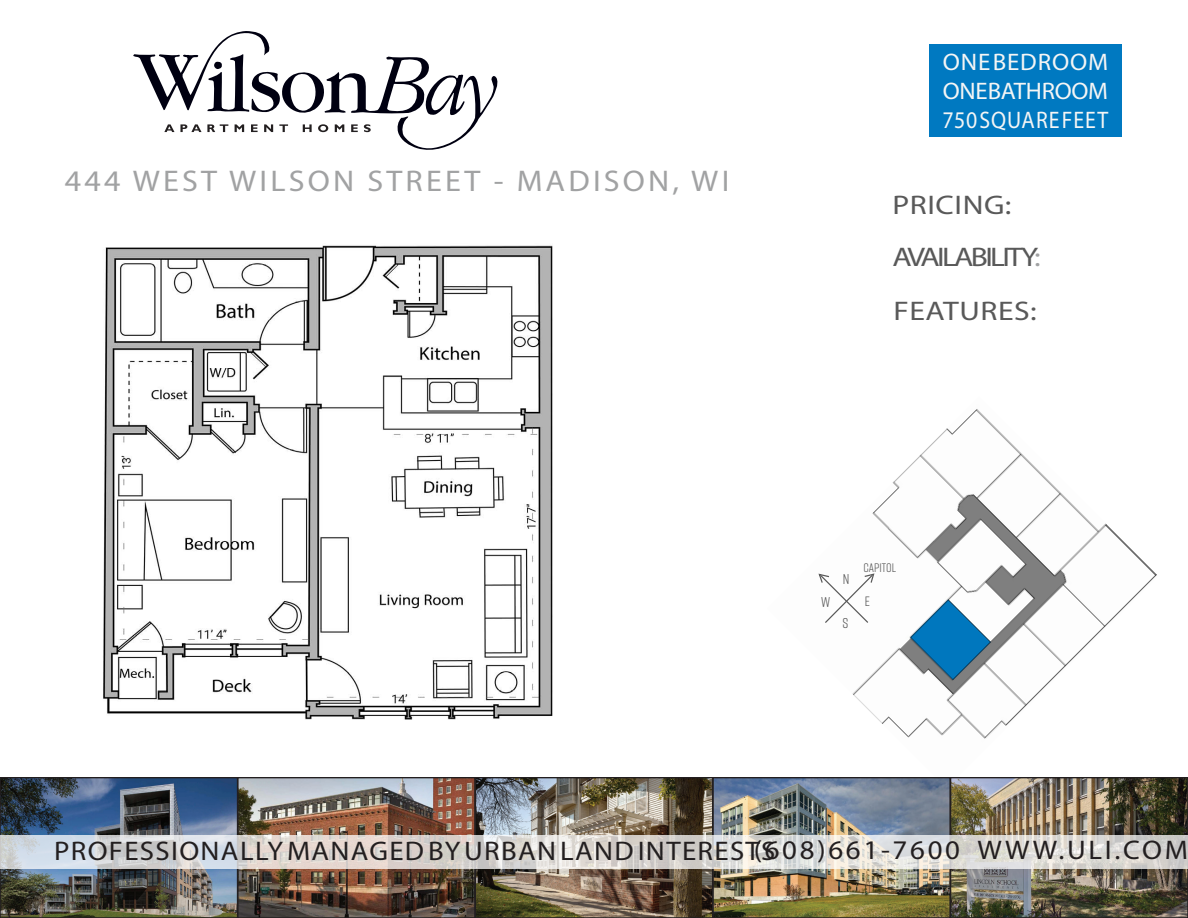
<style>
.page{position:relative;width:1188px;height:918px;background:#fff}
.page>*{position:absolute;margin:0;border:0;box-sizing:border-box;transform-origin:0 0}
.t1{font:30px "Myriad Pro";letter-spacing:.1em;color:#a1a2a3;scale:1.07 1}
.t2{font:27px "Myriad Pro";letter-spacing:.045em;color:#231f20;scale:1.07 1}
.t3{font:27px "Myriad Pro";letter-spacing:.095em;color:#231f20;scale:1.07 1}
.t4{font:27px "Myriad Pro";letter-spacing:.02em;color:#595959;scale:1.17 1}
.t5{font:27px "Myriad Pro";letter-spacing:-.085em;color:#595959;scale:1.17 1}
.t6{font:24px "Myriad Pro";letter-spacing:.035em;color:#f4f5f5;scale:.91 1}
.t7{font:24px "Myriad Pro";letter-spacing:-.01em;color:#f4f5f5}
.t8{font:24px "Myriad Pro";letter-spacing:.035em;color:#f4f5f5;scale:1.04 1}
.t9{font:14.25px "Rift";color:#595959}
.t10{font:13.5px "Rift";color:#595959}
.t11{font:12.3px "Rift";color:#595959}
.s1{color:#a1a2a3}
</style>
<div class="page">
<img style="left:767px;top:409px;width:391px;height:369px">
<img style="left:3px;top:781px;width:708px;height:134px">
<img style="left:715px;top:781px;width:470px;height:134px">
<div style="left:950px;top:778px;width:238px;height:140px;border:2px solid #231f20"></div>
<div style="left:474px;top:778px;width:240px;height:140px;border:2px solid #231f20"></div>
<div style="left:237px;top:778px;width:239px;height:140px;border:2px solid #231f20"></div>
<div style="left:0;top:778px;width:238px;height:140px;border:2px solid #231f20"></div>
<div style="left:712px;top:778px;width:239px;height:140px;border:2px solid #231f20"></div>
<svg style="left:0;top:835px;width:1188px;height:33px;background:#dad9d6"></svg>
<div style="left:929px;top:44px;width:192px;height:93px;background:#0079c1"></div>
<img style="left:103px;top:245px;width:450px;height:475px">
<svg style="left:133px;top:31px;width:364px;height:119px"></svg>
<svg style="left:818px;top:573px;width:57px;height:51px"></svg>
<p class="t1" style="left:65px;top:162px;width:623px">444 WEST WILSON STREET - MADISON, WI</p>
<p class="t8" style="left:943px;top:47px;width:161px">ONE BEDROOM</p>
<p class="t7" style="left:943px;top:76px;width:167px">ONE BATHROOM</p>
<p class="t6" style="left:943px;top:105px;width:184px">750 SQUARE FEET</p>
<p class="t4" style="left:892px;top:188px;width:103px">PRICING:</p>
<p class="t5" style="left:892px;top:241px;width:128px">AVAILABILITY<span class="s1">:</span></p>
<p class="t4" style="left:893px;top:294px;width:124px">FEATURES:</p>
<p class="t9" style="left:843px;top:569px;width:8px">N</p>
<p class="t11" style="left:864px;top:559px;width:34px">Capitol</p>
<p class="t9" style="left:821px;top:592px;width:11px">W</p>
<p class="t10" style="left:865px;top:592px;width:7px">E</p>
<p class="t9" style="left:843px;top:613px;width:7px">S</p>
<p class="t3" style="left:754px;top:834px;width:407px">(608)661-7600 WWW.ULI.COM</p>
<p class="t2" style="left:54px;top:834px;width:676px">PROFESSIONALLY MANAGED BY URBAN LAND INTERESTS</p>
</div>
